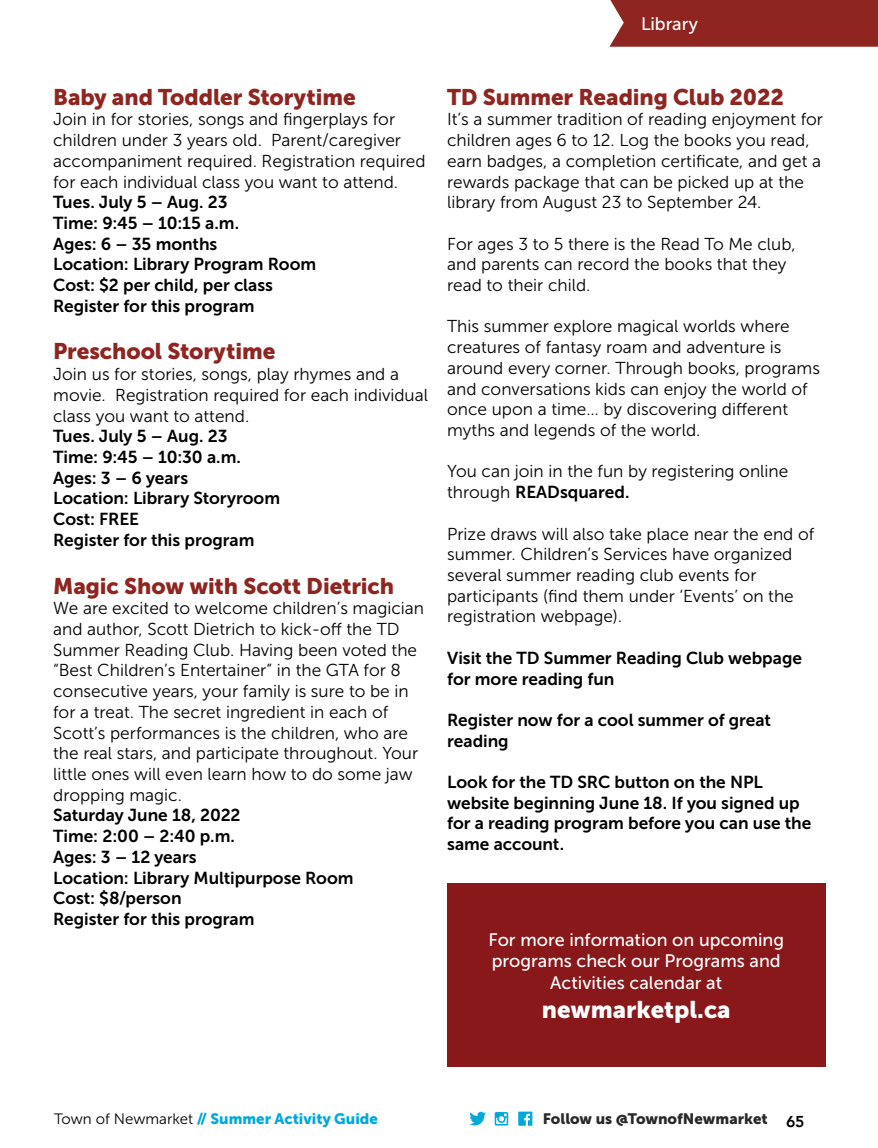
<style>
.page{position:relative;width:878px;height:1148px;background:#fff}
.page>*{position:absolute;margin:0;border:0;box-sizing:border-box;transform-origin:0 0}
.t1{font:24px "Museo Sans 900";color:#fff}
.t2{font:22.5px "Museo Sans 900";letter-spacing:-.005em;color:#8e2520}
.t3{font:18px/21.6px "Museo Sans 500";color:#fff;text-align:center}
.t4{font:17.25px/20.7px "Museo Sans 300";color:#000}
.t5{font:17.25px/20.7px "Museo Sans 700";color:#000}
.t6{font:15px "Museo Sans 900";color:#01a9db}
.t7{font:15px "Museo Sans 900";color:#292829}
.s1{font-family:"Museo Sans 300"}
.s2{font-family:"Museo Sans 300";color:#000}
.s3{font-family:"Avenir";font-weight:800;font-size:15.75px;color:#000}
</style>
<div class="page">
<svg style="left:469px;top:1111px;width:17px;height:14px"></svg>
<svg style="left:494px;top:1112px;width:14px;height:13px"></svg>
<svg style="left:518px;top:1111px;width:14px;height:14px"></svg>
<div style="left:609px;top:0;width:269px;height:47px;background:#8e2520"></div>
<div style="left:447px;top:883px;width:378px;height:183px;background:#89181b"></div>
<p class="t3" style="left:641px;top:13px;width:59px">Library</p>
<h2 class="t2" style="left:53px;top:84px;width:304px">Baby and Toddler Storytime</h2>
<p class="t4" style="left:53px;top:109px;width:374px">Join in for stories, songs and fingerplays for children under 3 years old. Parent/caregiver accompaniment required. Registration required for each individual class you want to attend.</p>
<p class="t5" style="left:53px;top:192px;width:264px">Tues. July 5 – Aug. 23<br>Time: 9:45 – 10:15 a.m.<br>Ages: 6 – 35 months<br>Location: Library Program Room<br>Cost: $2 per child, per class<br>Register for this program</p>
<h2 class="t2" style="left:53px;top:339px;width:224px">Preschool Storytime</h2>
<p class="t4" style="left:53px;top:364px;width:376px">Join us for stories, songs, play rhymes and a movie. Registration required for each individual class you want to attend.</p>
<p class="t5" style="left:53px;top:426px;width:228px">Tues. July 5 – Aug. 23<br>Time: 9:45 – 10:30 a.m.<br>Ages: 3 – 6 years<br>Location: Library Storyroom<br>Cost: FREE<br>Register for this program</p>
<h2 class="t2" style="left:53px;top:573px;width:342px">Magic Show with Scott Dietrich</h2>
<p class="t4" style="left:53px;top:598px;width:372px">We are excited to welcome children’s magician and author, Scott Dietrich to kick-off the TD Summer Reading Club. Having been voted the “Best Children’s Entertainer” in the GTA for 8 consecutive years, your family is sure to be in for a treat. The secret ingredient in each of Scott’s performances is the children, who are the real stars, and participate throughout. Your little ones will even learn how to do some jaw dropping magic.</p>
<p class="t5" style="left:53px;top:805px;width:302px">Saturday June 18, 2022<br>Time: 2:00 – 2:40 p.m.<br>Ages: 3 – 12 years<br>Location: Library Multipurpose Room<br>Cost: $8/person<br>Register for this program</p>
<h2 class="t2" style="left:447px;top:84px;width:338px">TD Summer Reading Club 2022</h2>
<p class="t4" style="left:447px;top:109px;width:377px">It’s a summer tradition of reading enjoyment for children ages 6 to 12. Log the books you read, earn badges, a completion certificate, and get a rewards package that can be picked up at the library from August 23 to September 24.</p>
<p class="t4" style="left:447px;top:233px;width:350px">For ages 3 to 5 there is the Read To Me club, and parents can record the books that they read to their child.</p>
<p class="t4" style="left:447px;top:316px;width:374px">This summer explore magical worlds where creatures of fantasy roam and adventure is around every corner. Through books, programs and conversations kids can enjoy the world of once upon a time… by discovering different myths and legends of the world.</p>
<p class="t4" style="left:447px;top:461px;width:342px">You can join in the fun by registering online</p>
<p class="t5" style="left:447px;top:482px;width:184px"><span class="s1">through</span> READsquared.</p>
<p class="t4" style="left:447px;top:523px;width:368px">Prize draws will also take place near the end of summer. Children’s Services have organized several summer reading club events for participants (find them under ‘Events’ on the registration webpage).</p>
<p class="t5" style="left:447px;top:647px;width:356px">Visit the TD Summer Reading Club webpage for more reading fun</p>
<p class="t5" style="left:447px;top:709px;width:325px">Register now for a cool summer of great reading</p>
<p class="t5" style="left:447px;top:771px;width:366px">Look for the TD SRC button on the NPL website beginning June 18. If you signed up for a reading program before you can use the same account.</p>
<p class="t3" style="left:488px;top:928px;width:297px">For more information on upcoming programs check our Programs and<br>Activities calendar at</p>
<h1 class="t1" style="left:541px;top:995px;width:190px">newmarketpl.ca</h1>
<p class="t6" style="left:54px;top:1110px;width:325px"><span class="s2">Town of Newmarket</span> // Summer Activity Guide</p>
<p class="t7" style="left:543px;top:1110px;width:263px">Follow us @TownofNewmarket <span class="s3">65</span></p>
</div>
